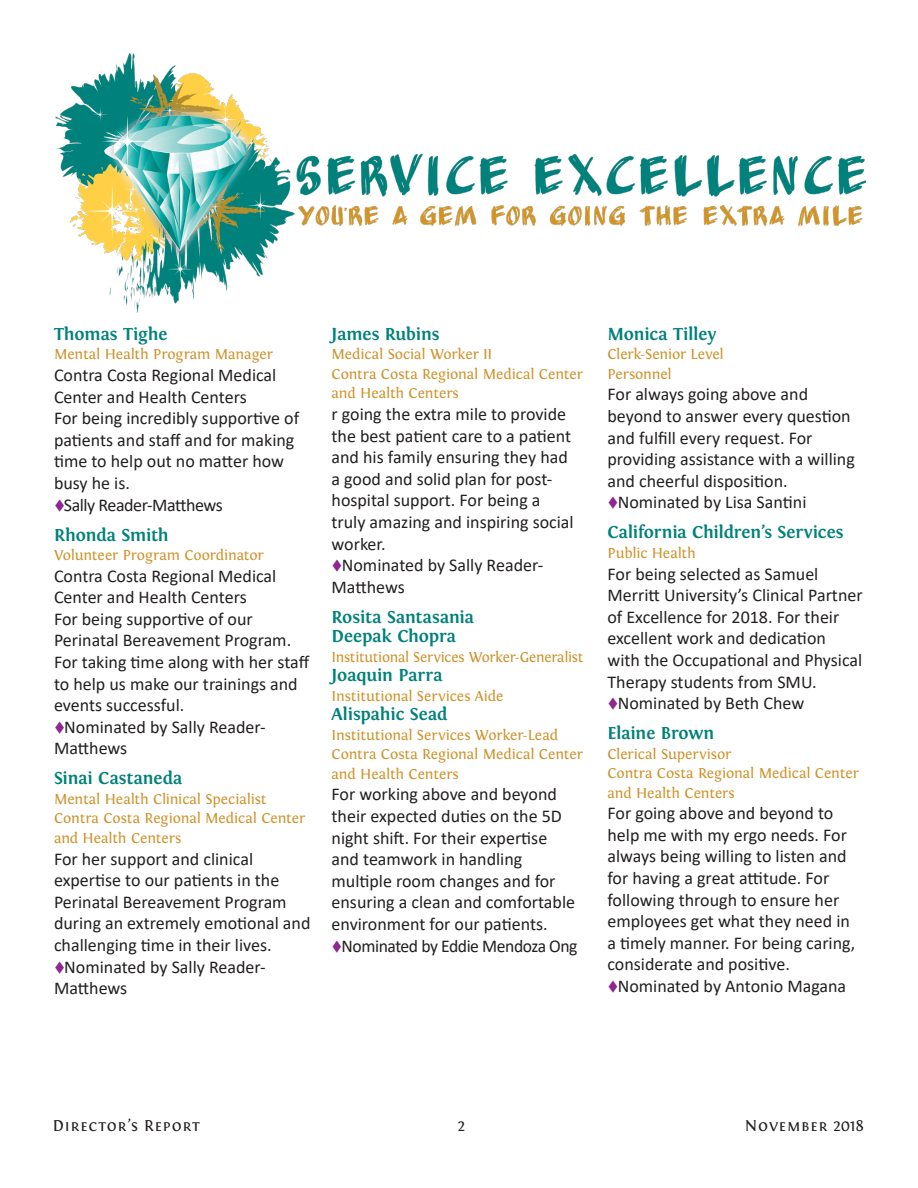
<style>
.page{position:relative;width:918px;height:1188px;background:#fff}
.page>*{position:absolute;margin:0;border:0;box-sizing:border-box;transform-origin:0 0}
.t1{font:18px/21.6px "Calibri";color:#231f20}
.Service_Ex_Names{font:700 18px "Fontin";letter-spacing:-.01em;color:#00817a}
.t2{font:18px "Calibri";letter-spacing:-.025em;color:#231f20}
.t3{font:16.5px "Fontin Small Caps";letter-spacing:.05em;color:#231f20}
.t4{font:16.5px "Fontin";color:#231f20}
.Service_Ex_job_title{font:15px/19.5px "Fontin";letter-spacing:-.01em;color:#ce922a}
.s1{color:#90268f}
.s2{font-family:"Fontin"}
</style>
<div class="page">
<img style="left:55px;top:54px;width:810px;height:259px">
<p class="Service_Ex_Names" style="left:54px;top:324px;width:115px">Thomas Tighe</p>
<p class="Service_Ex_job_title" style="left:54px;top:344px;width:220px">Mental Health Program Manager</p>
<p class="t1" style="left:54px;top:364px;width:224px">Contra Costa Regional Medical<br>Center and Health Centers</p>
<p class="t1" style="left:54px;top:407px;width:247px">For being incredibly supportive of patients and staff and for making time to help out no matter how busy he is.</p>
<p class="t2" style="left:54px;top:492px;width:170px"><span class="s1">▼</span>Sally Reader-Matthews</p>
<p class="Service_Ex_Names" style="left:54px;top:525px;width:116px">Rhonda Smith</p>
<p class="Service_Ex_job_title" style="left:54px;top:545px;width:211px">Volunteer Program Coordinator</p>
<p class="t1" style="left:54px;top:564px;width:224px">Contra Costa Regional Medical<br>Center and Health Centers</p>
<p class="t1" style="left:54px;top:608px;width:257px">For being supportive of our<br>Perinatal Bereavement Program.<br>For taking time along with her staff to help us make our trainings and events successful.</p>
<p class="t1" style="left:54px;top:716px;width:213px"><span class="s1">▼</span>Nominated by Sally Reader-<br>Matthews</p>
<p class="Service_Ex_Names" style="left:54px;top:768px;width:130px">Sinai Castaneda</p>
<p class="Service_Ex_job_title" style="left:54px;top:789px;width:214px">Mental Health Clinical Specialist</p>
<p class="Service_Ex_job_title" style="left:54px;top:809px;width:253px">Contra Costa Regional Medical Center and Health Centers</p>
<p class="t1" style="left:54px;top:847px;width:258px">For her support and clinical expertise to our patients in the<br>Perinatal Bereavement Program during an extremely emotional and challenging time in their lives.</p>
<p class="t1" style="left:54px;top:955px;width:213px"><span class="s1">▼</span>Nominated by Sally Reader-<br>Matthews</p>
<p class="Service_Ex_Names" style="left:332px;top:324px;width:109px">James Rubins</p>
<p class="Service_Ex_job_title" style="left:332px;top:344px;width:162px">Medical Social Worker II</p>
<p class="Service_Ex_job_title" style="left:332px;top:364px;width:253px">Contra Costa Regional Medical Center and Health Centers</p>
<p class="t1" style="left:332px;top:403px;width:244px">r going the extra mile to provide the best patient care to a patient and his family ensuring they had a good and solid plan for post&shy;hospital support. For being a truly amazing and inspiring social worker.</p>
<p class="t1" style="left:332px;top:554px;width:213px"><span class="s1">▼</span>Nominated by Sally Reader-<br>Matthews</p>
<p class="Service_Ex_Names" style="left:332px;top:607px;width:144px">Rosita Santasania</p>
<p class="Service_Ex_Names" style="left:332px;top:626px;width:126px">Deepak Chopra</p>
<p class="Service_Ex_job_title" style="left:332px;top:647px;width:253px">Institutional Services Worker-Generalist</p>
<p class="Service_Ex_Names" style="left:332px;top:665px;width:112px">Joaquin Parra</p>
<p class="Service_Ex_job_title" style="left:332px;top:686px;width:173px">Institutional Services Aide</p>
<p class="Service_Ex_Names" style="left:332px;top:704px;width:117px">Alispahic Sead</p>
<p class="Service_Ex_job_title" style="left:332px;top:725px;width:228px">Institutional Services Worker-Lead</p>
<p class="Service_Ex_job_title" style="left:332px;top:744px;width:253px">Contra Costa Regional Medical Center and Health Centers</p>
<p class="t1" style="left:332px;top:783px;width:245px">For working above and beyond their expected duties on the 5D night shift. For their expertise and teamwork in handling multiple room changes and for ensuring a clean and comfortable environment for our patients.</p>
<p class="t2" style="left:332px;top:933px;width:248px"><span class="s1">▼</span>Nominated by Eddie Mendoza Ong</p>
<p class="Service_Ex_Names" style="left:608px;top:324px;width:110px">Monica Tilley</p>
<p class="Service_Ex_job_title" style="left:608px;top:344px;width:118px">Clerk-Senior Level</p>
<p class="Service_Ex_job_title" style="left:608px;top:364px;width:66px">Personnel</p>
<p class="t1" style="left:608px;top:383px;width:249px">For always going above and beyond to answer every question and fulfill every request. For providing assistance with a willing and cheerful disposition.</p>
<p class="t1" style="left:608px;top:491px;width:200px"><span class="s1">▼</span>Nominated by Lisa Santini</p>
<p class="Service_Ex_Names" style="left:608px;top:522px;width:238px">California Children’s Services</p>
<p class="Service_Ex_job_title" style="left:608px;top:543px;width:90px">Public Health</p>
<p class="t1" style="left:608px;top:562px;width:257px">For being selected as Samuel<br>Merritt University’s Clinical Partner of Excellence for 2018. For their excellent work and dedication with the Occupational and Physical<br>Therapy students from SMU.</p>
<p class="t1" style="left:608px;top:692px;width:198px"><span class="s1">▼</span>Nominated by Beth Chew</p>
<p class="Service_Ex_Names" style="left:608px;top:723px;width:108px">Elaine Brown</p>
<p class="Service_Ex_job_title" style="left:608px;top:744px;width:125px">Clerical Supervisor</p>
<p class="Service_Ex_job_title" style="left:608px;top:763px;width:253px">Contra Costa Regional Medical Center and Health Centers</p>
<p class="t1" style="left:608px;top:802px;width:249px">For going above and beyond to help me with my ergo needs. For always being willing to listen and for having a great attitude. For following through to ensure her employees get what they need in a timely manner. For being caring, considerate and positive.</p>
<p class="t1" style="left:608px;top:975px;width:240px"><span class="s1">▼</span>Nominated by Antonio Magana</p>
<p class="t3" style="left:53px;top:1116px;width:149px">Director’s Report</p>
<p class="t4" style="left:458px;top:1116px;width:9px">2</p>
<p class="t3" style="left:745px;top:1116px;width:121px">November <span class="s2">2018</span></p>
</div>
